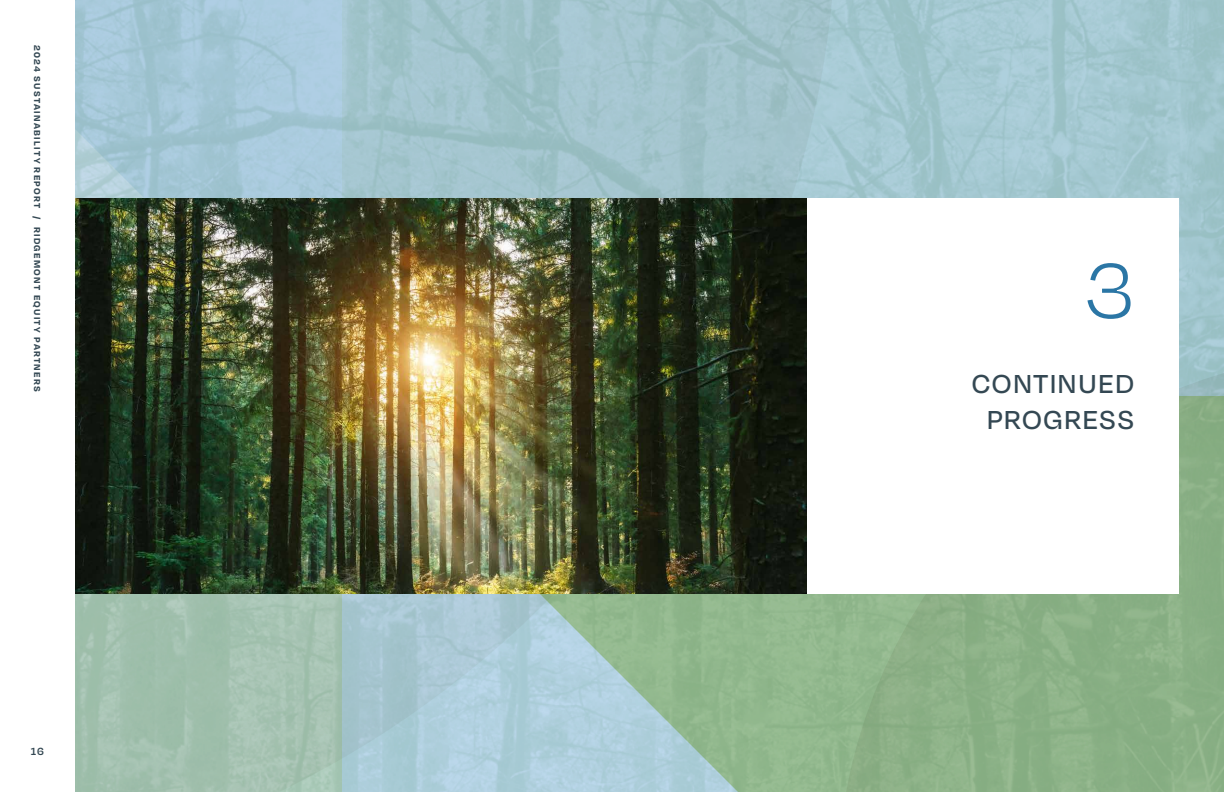
<style>
.page{position:relative;width:1224px;height:792px;background:#fff}
.page>*{position:absolute;margin:0;border:0;box-sizing:border-box;transform-origin:0 0}
.t1{font:300 90px "Degular";color:#2b76a5}
.t2{font:500 30px/36px "Degular";letter-spacing:.04em;color:#344853;text-align:center}
.t3{font:600 12px "Degular";color:#344853}
.t4{font:700 10px "Degular";letter-spacing:.13em;color:#344853}
</style>
<div class="page">
<div style="left:342px;top:0;width:882px;height:396px;background:#a3c6cf"></div>
<svg style="left:837px;top:396px;width:387px;height:396px;background:#8bb186"></svg>
<svg style="left:342px;top:594px;width:495px;height:198px;background:#a1c4ba"></svg>
<div style="left:75px;top:396px;width:267px;height:396px;background:#a2c0ae"></div>
<svg style="left:75px;top:0;width:267px;height:198px;background:#a6c8d8"></svg>
<div style="left:806px;top:198px;width:373px;height:396px;background:#fff"></div>
<img style="left:75px;top:198px;width:731px;height:396px">
<p class="t4" style="left:44px;top:45px;width:348px;rotate:90deg">2024 SUSTAINABILITY REPORT / RIDGEMONT EQUITY PARTNERS</p>
<p class="t3" style="left:31px;top:744px;width:15px">16</p>
<h1 class="t1" style="left:1084px;top:237px;width:51px">3</h1>
<h2 class="t2" style="left:972px;top:364px;width:164px">CONTINUED<br>PROGRESS</h2>
</div>
